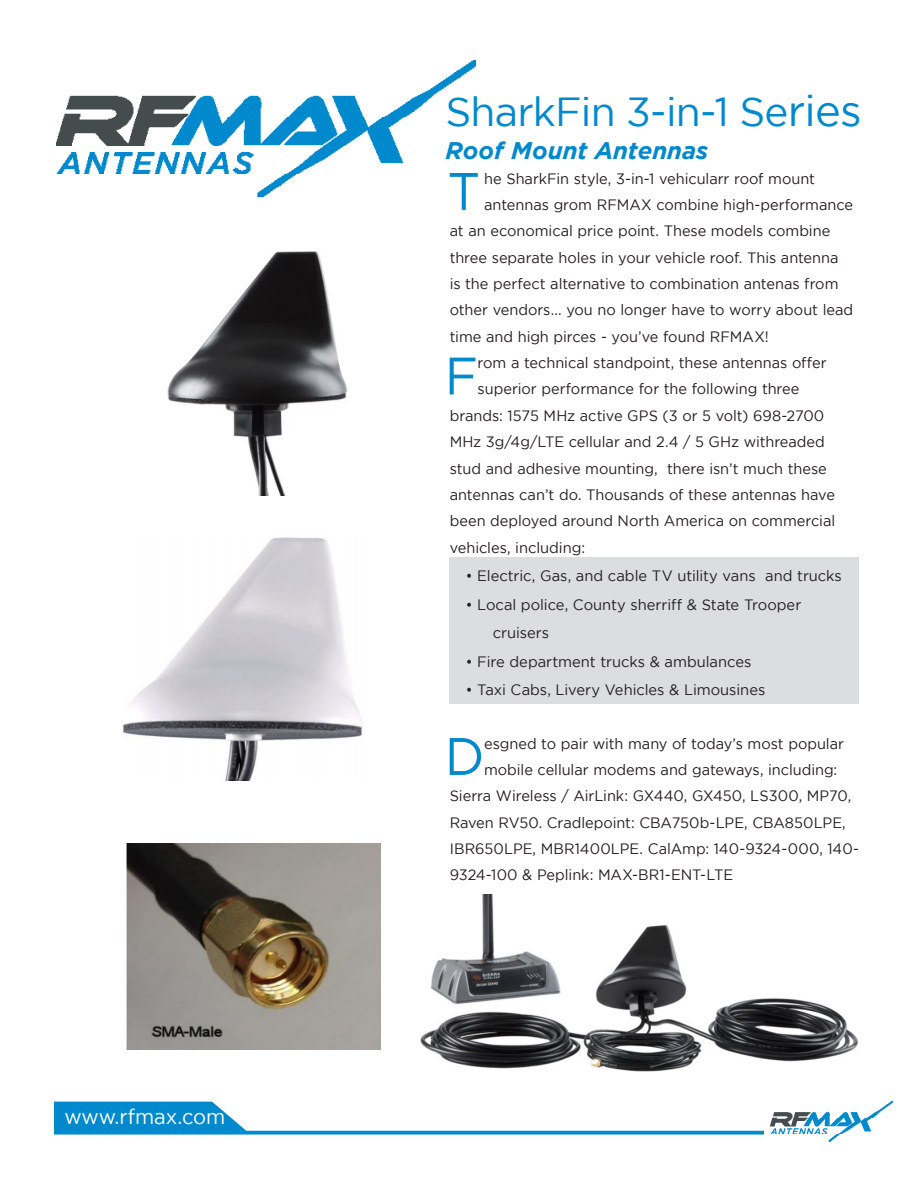
<style>
.page{position:relative;width:918px;height:1188px;background:#fff}
.page>*{position:absolute;margin:0;border:0;box-sizing:border-box;transform-origin:0 0}
.Body_text{font:52.65px "Gotham";color:#0089cd}
.t1{font:40.5px "Gotham";letter-spacing:-.02em;color:#0089cd}
.t2{font:italic 700 24px "Gotham";color:#0089cd}
.t3{font:21px "Gotham";color:#fff;scale:.96 1}
.Body_text-2{font:15px "Gotham";color:#231f20}
.Bullets{font:15px/28.5px "Gotham";color:#231f20;scale:.95 1}
.s1{font-size:43.5px}
</style>
<div class="page">
<div style="left:450px;top:557px;width:409px;height:147px;background:#dcdddf"></div>
<img style="left:56px;top:60px;width:420px;height:137px">
<img style="left:770px;top:1102px;width:122px;height:40px">
<svg style="left:54px;top:1102px;width:710px;height:33px"></svg>
<img style="left:167px;top:251px;width:181px;height:245px">
<img style="left:420px;top:894px;width:439px;height:178px">
<img style="left:127px;top:844px;width:253px;height:206px">
<img style="left:122px;top:537px;width:241px;height:243px">
<p class="t3" style="left:64px;top:1105px;width:169px">www.rfmax.com</p>
<p class="t1" style="left:446px;top:89px;width:418px">SharkFin 3-in-1 Se<span class="s1">ries</span></p>
<p class="t2" style="left:446px;top:137px;width:264px">Roof Mount Antennas</p>
<p class="Body_text" style="left:447px;top:162px;width:35px">T</p>
<p class="Body_text-2" style="left:484px;top:170px;width:332px">he SharkFin style, 3-in-1 vehicularr roof mount</p>
<p class="Body_text-2" style="left:484px;top:196px;width:371px">antennas grom RFMAX combine high-performance</p>
<p class="Body_text-2" style="left:450px;top:223px;width:382px">at an economical price point. These models combine</p>
<p class="Body_text-2" style="left:450px;top:249px;width:390px">three separate holes in your vehicle roof. This antenna</p>
<p class="Body_text-2" style="left:450px;top:275px;width:390px">is the perfect alternative to combination antenas from</p>
<p class="Body_text-2" style="left:450px;top:302px;width:405px">other vendors... you no longer have to worry about lead</p>
<p class="Body_text-2" style="left:450px;top:328px;width:321px">time and high pirces - you’ve found RFMAX!</p>
<p class="Body_text" style="left:445px;top:347px;width:35px">F</p>
<p class="Body_text-2" style="left:478px;top:354px;width:351px">rom a technical standpoint, these antennas offer</p>
<p class="Body_text-2" style="left:478px;top:381px;width:323px">superior performance for the following three</p>
<p class="Body_text-2" style="left:450px;top:407px;width:376px">brands: 1575 MHz active GPS (3 or 5 volt) 698-2700</p>
<p class="Body_text-2" style="left:450px;top:434px;width:377px">MHz 3g/4g/LTE cellular and 2.4 / 5 GHz withreaded</p>
<p class="Body_text-2" style="left:450px;top:460px;width:379px">stud and adhesive mounting, there isn’t much these</p>
<p class="Body_text-2" style="left:450px;top:486px;width:387px">antennas can’t do. Thousands of these antennas have</p>
<p class="Body_text-2" style="left:450px;top:513px;width:387px">been deployed around North America on commercial</p>
<p class="Body_text-2" style="left:450px;top:539px;width:137px">vehicles, including:</p>
<p class="Bullets" style="left:466px;top:561px;width:397px">• Electric, Gas, and cable TV utility vans and trucks</p>
<p class="Bullets" style="left:493px;top:590px;width:326px;text-indent:-27px">• Local police, County sherriff &amp; State Trooper cruisers</p>
<p class="Bullets" style="left:466px;top:647px;width:302px">• Fire department trucks &amp; ambulances</p>
<p class="Bullets" style="left:466px;top:675px;width:317px">• Taxi Cabs, Livery Vehicles &amp; Limousines</p>
<p class="Body_text" style="left:445px;top:727px;width:41px">D</p>
<p class="Body_text-2" style="left:484px;top:735px;width:361px">esgned to pair with many of today’s most popular</p>
<p class="Body_text-2" style="left:484px;top:761px;width:355px">mobile cellular modems and gateways, including:</p>
<p class="Body_text-2" style="left:450px;top:788px;width:403px">Sierra Wireless / AirLink: GX440, GX450, LS300, MP70,</p>
<p class="Body_text-2" style="left:450px;top:814px;width:398px">Raven RV50. Cradlepoint: CBA750b-LPE, CBA850LPE,</p>
<p class="Body_text-2" style="left:450px;top:840px;width:411px">IBR650LPE, MBR1400LPE. CalAmp: 140-9324-000, 140-</p>
<p class="Body_text-2" style="left:450px;top:867px;width:285px">9324-100 &amp; Peplink: MAX-BR1-ENT-LTE</p>
</div>
